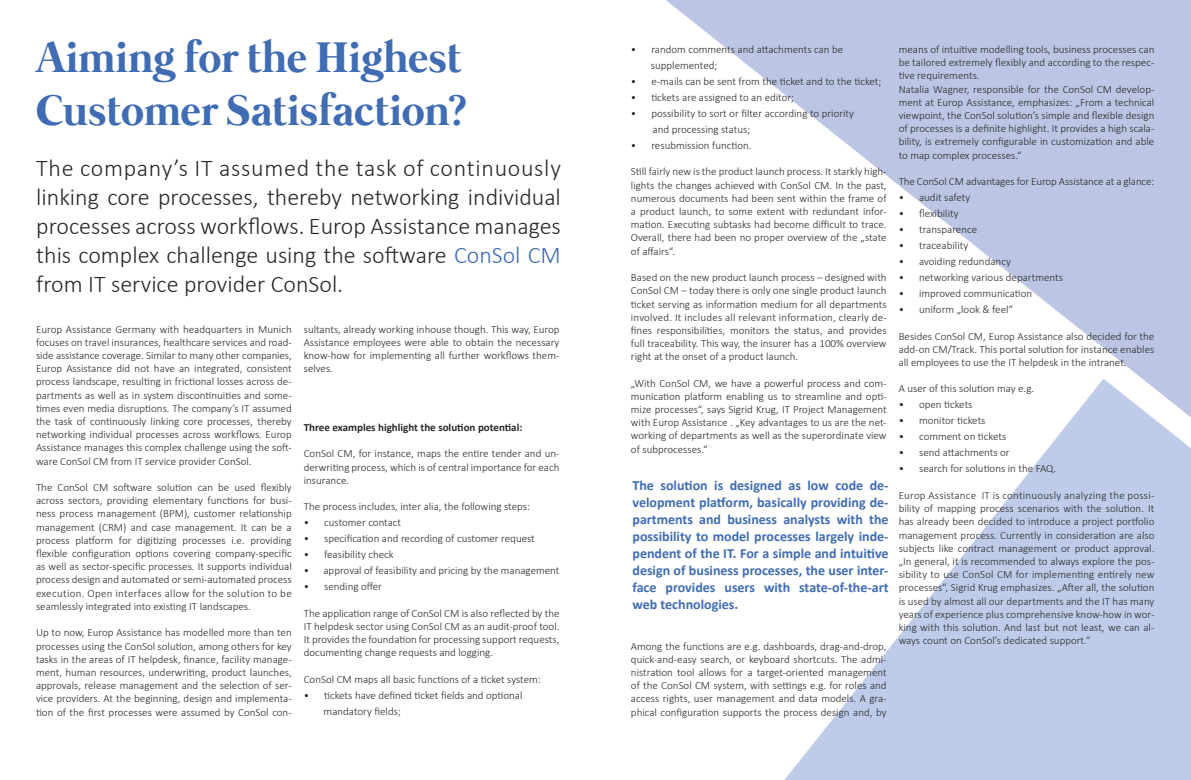
<style>
.page{position:relative;width:1191px;height:780px;background:#fff}
.page>*{position:absolute;margin:0;border:0;box-sizing:border-box;transform-origin:0 0}
.t1{font:700 44px/52.8px "Mermaid";color:#3f6cb3}
.t2{font:300 24px/28.8px "Calibri";color:#282827;text-align:justify}
.t3{font:700 14px/17px "Calibri";color:#3f6cb3;text-align:justify}
.t4{font:300 11px/13.2px "Calibri";color:#282827;text-align:justify}
.t5{font:700 11px "Calibri";color:#282827}
.s1{color:#3f6cb3}
</style>
<div class="page">
<svg style="left:784px;top:516px;width:407px;height:264px;fill:#beccea"></svg>
<svg style="left:666px;top:0;width:525px;height:516px"></svg>
<h1 class="t1" style="left:36px;top:34px;width:432px">Aiming for the Highest<br>Customer Satisfaction?</h1>
<p class="t2" style="left:36px;top:153px;width:526px">The company’s IT assumed the task of continuously linking core processes, thereby networking individual processes across workflows. Europ Assistance manages this complex challenge using the software <span class="s1">ConSol CM </span>from IT service provider ConSol.</p>
<p class="t4" style="left:36px;top:322px;width:257px">Europ Assistance Germany with headquarters in Munich focuses on travel insurances, healthcare services and road&shy;side assistance coverage. Similar to many other companies, Europ Assistance did not have an integrated, consistent process landscape, resulting in frictional losses across de&shy;partments as well as in system discontinuities and some&shy;times even media disruptions. The company’s IT assumed the task of continuously linking core processes, thereby networking individual processes across workflows. Europ Assistance manages this complex challenge using the soft&shy;ware ConSol CM from IT service provider ConSol.</p>
<p class="t4" style="left:36px;top:480px;width:257px">The ConSol CM software solution can be used flexibly across sectors, providing elementary functions for busi&shy;ness process management (BPM), customer relationship management (CRM) and case management. It can be a process platform for digitizing processes i.e. providing flexible configuration options covering company-specific as well as sector-specific processes. It supports individual process design and automated or semi-automated process execution. Open interfaces allow for the solution to be seamlessly integrated into existing IT landscapes.</p>
<p class="t4" style="left:36px;top:625px;width:257px">Up to now, Europ Assistance has modelled more than ten processes using the ConSol solution, among others for key tasks in the areas of IT helpdesk, finance, facility manage&shy;ment, human resources, underwriting, product launches, approvals, release management and the selection of ser&shy;vice providers. At the beginning, design and implementa&shy;tion of the first processes were assumed by ConSol con-</p>
<p class="t4" style="left:304px;top:322px;width:257px">sultants, already working inhouse though. This way, Europ Assistance employees were able to obtain the necessary know-how for implementing all further workflows them&shy;selves.</p>
<p class="t5" style="left:304px;top:420px;width:220px">Three examples highlight the solution potential:</p>
<p class="t4" style="left:304px;top:446px;width:257px">ConSol CM, for instance, maps the entire tender and un&shy;derwriting process, which is of central importance for each insurance.</p>
<p class="t4" style="left:304px;top:499px;width:228px">The process includes, inter alia, the following steps:</p>
<p class="t4" style="left:304px;top:515px;width:99px">• customer contact</p>
<p class="t4" style="left:304px;top:531px;width:233px">• specification and recording of customer request</p>
<p class="t4" style="left:304px;top:547px;width:91px">• feasibility check</p>
<p class="t4" style="left:304px;top:563px;width:257px">• approval of feasibility and pricing by the management</p>
<p class="t4" style="left:304px;top:579px;width:80px">• sending offer</p>
<p class="t4" style="left:304px;top:606px;width:257px">The application range of ConSol CM is also reflected by the IT helpdesk sector using ConSol CM as an audit-proof tool.<br>It provides the foundation for processing support requests, documenting change requests and logging.</p>
<p class="t4" style="left:304px;top:672px;width:238px">ConSol CM maps all basic functions of a ticket system:</p>
<p class="t4" style="left:324px;top:686px;width:200px;line-height:16px;text-indent:-20px">• tickets have defined ticket fields and optional mandatory fields;</p>
<p class="t4" style="left:651px;top:41px;width:194px;line-height:16px;text-indent:-20px">• random comments and attachments can be supplemented;</p>
<p class="t4" style="left:631px;top:74px;width:252px">• e-mails can be sent from the ticket and to the ticket;</p>
<p class="t4" style="left:631px;top:90px;width:165px">• tickets are assigned to an editor;</p>
<p class="t4" style="left:652px;top:105px;width:203px;line-height:16px;text-indent:-22px">• possibility to sort or filter according to priority and processing status;</p>
<p class="t4" style="left:631px;top:138px;width:122px">• resubmission function.</p>
<p class="t4" style="left:631px;top:165px;width:257px">Still fairly new is the product launch process. It starkly high&shy;lights the changes achieved with ConSol CM. In the past, numerous documents had been sent within the frame of a product launch, to some extent with redundant infor&shy;mation. Executing subtasks had become difficult to trace.<br>Overall, there had been no proper overview of the „state of affairs“.</p>
<p class="t4" style="left:631px;top:270px;width:257px">Based on the new product launch process – designed with ConSol CM – today there is only one single product launch ticket serving as information medium for all departments involved. It includes all relevant information, clearly de&shy;fines responsibilities, monitors the status, and provides full traceability. This way, the insurer has a 100% overview right at the onset of a product launch.</p>
<p class="t4" style="left:631px;top:376px;width:257px">„With ConSol CM, we have a powerful process and com&shy;munication platform enabling us to streamline and opti&shy;mize processes“, says Sigrid Krug, IT Project Management with Europ Assistance . „Key advantages to us are the net&shy;working of departments as well as the superordinate view of subprocesses.“</p>
<p class="t3" style="left:632px;top:476px;width:257px">The solution is designed as low code de&shy;velopment platform, basically providing de&shy;partments and business analysts with the possibility to model processes largely inde&shy;pendent of the IT. For a simple and intuitive design of business processes, the user inter&shy;face provides users with state-of-the-art web technologies.</p>
<p class="t4" style="left:631px;top:638px;width:257px">Among the functions are e.g. dashboards, drag-and-drop, quick-and-easy search, or keyboard shortcuts. The admi&shy;nistration tool allows for a target-oriented management of the ConSol CM system, with settings e.g. for roles and access rights, user management and data models. A gra&shy;phical configuration supports the process design and, by</p>
<p class="t4" style="left:898px;top:42px;width:257px;text-align:left">means of intuitive modelling tools, business processes can be tailored extremely flexibly and according to the respec&shy;tive requirements.<br>Natalia Wagner, responsible for the ConSol CM develop&shy;ment at Europ Assistance, emphasizes: „From a technical viewpoint, the ConSol solution’s simple and flexible design of processes is a definite highlight. It provides a high scala&shy;bility, is extremely configurable in customization and able to map complex processes.“</p>
<p class="t4" style="left:898px;top:174px;width:257px">The ConSol CM advantages for Europ Assistance at a glance:</p>
<p class="t4" style="left:898px;top:190px;width:73px">• audit safety</p>
<p class="t4" style="left:898px;top:206px;width:61px">• flexibility</p>
<p class="t4" style="left:898px;top:222px;width:80px">• transparence</p>
<p class="t4" style="left:898px;top:238px;width:71px">• traceability</p>
<p class="t4" style="left:898px;top:254px;width:114px">• avoiding redundancy</p>
<p class="t4" style="left:898px;top:270px;width:166px">• networking various departments</p>
<p class="t4" style="left:898px;top:286px;width:135px">• improved communication</p>
<p class="t4" style="left:898px;top:302px;width:116px">• uniform „look &amp; feel“</p>
<p class="t4" style="left:898px;top:329px;width:257px">Besides ConSol CM, Europ Assistance also decided for the add-on CM/Track. This portal solution for instance enables all employees to use the IT helpdesk in the intranet.</p>
<p class="t4" style="left:898px;top:381px;width:137px">A user of this solution may e.g.</p>
<p class="t4" style="left:898px;top:397px;width:75px">• open tickets</p>
<p class="t4" style="left:898px;top:413px;width:88px">• monitor tickets</p>
<p class="t4" style="left:898px;top:429px;width:109px">• comment on tickets</p>
<p class="t4" style="left:898px;top:445px;width:112px">• send attachments or</p>
<p class="t4" style="left:898px;top:461px;width:159px">• search for solutions in the FAQ.</p>
<p class="t4" style="left:898px;top:488px;width:257px">Europ Assistance IT is continuously analyzing the possi&shy;bility of mapping process scenarios with the solution. It has already been decided to introduce a project portfolio management process. Currently in consideration are also subjects like contract management or product approval. „In general, it is recommended to always explore the pos&shy;sibility to use ConSol CM for implementing entirely new processes“, Sigrid Krug emphasizes. „After all, the solution is used by almost all our departments and the IT has many years of experience plus comprehensive know-how in wor&shy;king with this solution. And last but not least, we can al&shy;ways count on ConSol’s dedicated support.“</p>
</div>
